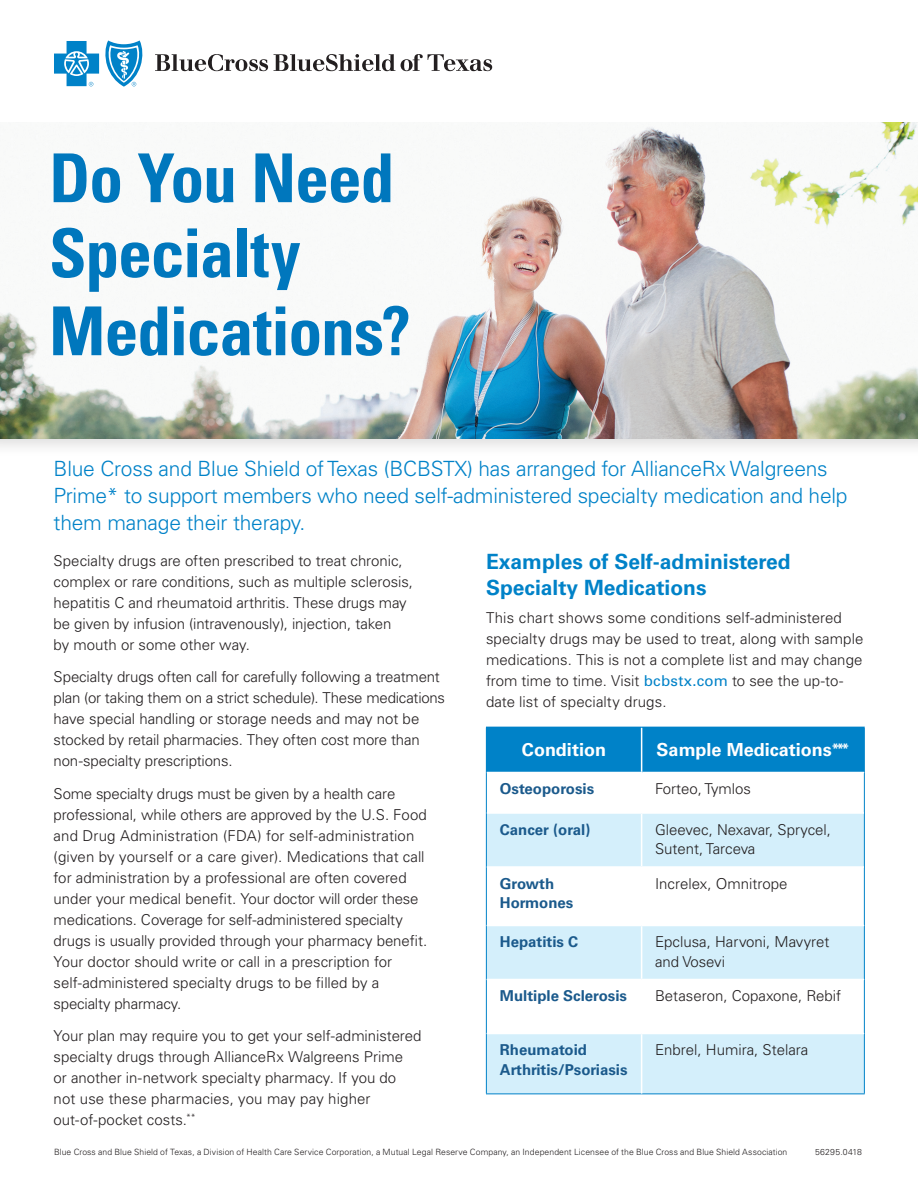
<style>
.page{position:relative;width:918px;height:1188px;background:#fff}
.page>*{position:absolute;margin:0;border:0;box-sizing:border-box;transform-origin:0 0}
.t1{font:700 condensed 67.5px/76.5px "Univers LT Std";letter-spacing:-.015em;color:#0077bd}
.t2{font:300 21px/27px "Univers LT Std";letter-spacing:-.01em;color:#0082c8}
.t3{font:700 21px/25.5px "Univers LT Std";color:#0082c8}
.t4{font:700 18px "Univers LT Std";color:#fff}
.t5{font:300 15px/21px "Univers LT Std";color:#231f20}
.t6{font:700 15px/19.5px "Univers LT Std";color:#1b5a8c}
.t7{font:300 8.7px "Univers LT Std";letter-spacing:.01em;color:#231f20}
.t8{font:300 8.7px "Univers LT Std";letter-spacing:.03em;color:#231f20}
.s1{font-weight:400;color:#0082c8}
</style>
<div class="page">
<div style="left:0;top:319px;width:918px;height:139px;background:#231f20;opacity:.17"></div>
<img style="left:0;top:122px;width:918px;height:317px">
<svg style="left:155px;top:54px;width:113px;height:17px"></svg>
<svg style="left:274px;top:54px;width:121px;height:17px"></svg>
<svg style="left:401px;top:54px;width:91px;height:17px"></svg>
<svg style="left:54px;top:40px;width:89px;height:47px"></svg>
<div style="left:486px;top:727px;width:156px;height:45px;background:#0082c8"></div>
<div style="left:642px;top:727px;width:222px;height:45px;background:#0082c8"></div>
<svg style="left:487px;top:814px;width:377px;height:280px;fill:#d4effb"></svg>
<hr style="left:641px;top:728px;width:1px;height:44px;background:#fff">
<hr style="left:642px;top:727px;width:223px;height:1px;background:#0082c8">
<hr style="left:864px;top:728px;width:1px;height:44px;background:#0082c8">
<hr style="left:486px;top:772px;width:1px;height:41px;background:#0082c8">
<hr style="left:864px;top:772px;width:1px;height:41px;background:#0082c8">
<hr style="left:486px;top:813px;width:1px;height:54px;background:#0082c8">
<hr style="left:864px;top:813px;width:1px;height:54px;background:#0082c8">
<hr style="left:486px;top:867px;width:1px;height:59px;background:#0082c8">
<hr style="left:864px;top:867px;width:1px;height:59px;background:#0082c8">
<hr style="left:486px;top:926px;width:1px;height:54px;background:#0082c8">
<hr style="left:864px;top:926px;width:1px;height:54px;background:#0082c8">
<hr style="left:486px;top:980px;width:1px;height:54px;background:#0082c8">
<hr style="left:864px;top:980px;width:1px;height:54px;background:#0082c8">
<hr style="left:486px;top:1034px;width:1px;height:60px;background:#0082c8">
<hr style="left:864px;top:1034px;width:1px;height:60px;background:#0082c8">
<hr style="left:486px;top:1094px;width:156px;height:1px;background:#0082c8">
<hr style="left:642px;top:1094px;width:223px;height:1px;background:#0082c8">
<hr style="left:642px;top:866px;width:222px;height:2px;background:#fff">
<hr style="left:642px;top:925px;width:222px;height:1px;background:#fff">
<hr style="left:642px;top:979px;width:222px;height:1px;background:#fff">
<hr style="left:642px;top:1033px;width:222px;height:1px;background:#fff">
<hr style="left:641px;top:814px;width:1px;height:52px;background:#fff">
<hr style="left:487px;top:866px;width:155px;height:2px;background:#fff">
<hr style="left:641px;top:868px;width:1px;height:57px;background:#fff">
<hr style="left:487px;top:925px;width:155px;height:1px;background:#fff">
<hr style="left:641px;top:926px;width:1px;height:53px;background:#fff">
<hr style="left:487px;top:979px;width:155px;height:1px;background:#fff">
<hr style="left:641px;top:980px;width:1px;height:53px;background:#fff">
<hr style="left:487px;top:1033px;width:155px;height:1px;background:#fff">
<hr style="left:641px;top:1034px;width:1px;height:60px;background:#fff">
<h1 class="t1" style="left:49px;top:140px;width:363px">Do You Need<br>Specialty<br>Medications?</h1>
<h2 class="t2" style="left:54px;top:456px;width:796px">Blue Cross and Blue Shield of Texas (BCBSTX) has arranged for AllianceRx Walgreens<br>Prime* to support members who need self-administered specialty medication and help them manage their therapy.</h2>
<p class="t5" style="left:54px;top:550px;width:361px">Specialty drugs are often prescribed to treat chronic, complex or rare conditions, such as multiple sclerosis, hepatitis C and rheumatoid arthritis. These drugs may be given by infusion (intravenously), injection, taken<br>by mouth or some other way.</p>
<p class="t5" style="left:54px;top:666px;width:393px">Specialty drugs often call for carefully following a treatment plan (or taking them on a strict schedule). These medications have special handling or storage needs and may not be stocked by retail pharmacies. They often cost more than non-specialty prescriptions.</p>
<p class="t5" style="left:54px;top:783px;width:375px">Some specialty drugs must be given by a health care professional, while others are approved by the U.S. Food and Drug Administration (FDA) for self-administration (given by yourself or a care giver). Medications that call for administration by a professional are often covered under your medical benefit. Your doctor will order these medications. Coverage for self-administered specialty drugs is usually provided through your pharmacy benefit.<br>Your doctor should write or call in a prescription for self-administered specialty drugs to be filled by a specialty pharmacy.</p>
<p class="t5" style="left:54px;top:1025px;width:369px">Your plan may require you to get your self-administered specialty drugs through AllianceRx Walgreens Prime<br>or another in-network specialty pharmacy. If you do not use these pharmacies, you may pay higher out-of-pocket costs.<sup>**</sup></p>
<p class="t7" style="left:54px;top:1147px;width:735px">Blue Cross and Blue Shield of Texas, a Division of Health Care Service Corporation, a Mutual Legal Reserve Company, an Independent Licensee of the Blue Cross and Blue Shield Association</p>
<p class="t8" style="left:815px;top:1147px;width:48px">56295.0418</p>
<h2 class="t3" style="left:486px;top:549px;width:306px">Examples of Self-administered<br>Specialty Medications</h2>
<p class="t5" style="left:486px;top:607px;width:379px">This chart shows some conditions self-administered specialty drugs may be used to treat, along with sample medications. This is not a complete list and may change from time to time. Visit <span class="s1">bcbstx.com</span> to see the up-to&shy;date list of specialty drugs.</p>
<p class="t4" style="left:522px;top:739px;width:86px">Condition</p>
<p class="t4" style="left:657px;top:739px;width:194px">Sample Medications<sup>***</sup></p>
<p class="t6" style="left:500px;top:779px;width:96px">Osteoporosis</p>
<p class="t5" style="left:655px;top:778px;width:97px">Forteo, Tymlos</p>
<p class="t6" style="left:500px;top:820px;width:92px">Cancer (oral)</p>
<p class="t5" style="left:655px;top:820px;width:178px;line-height:19.5px">Gleevec, Nexavar, Sprycel,<br>Sutent, Tarceva</p>
<p class="t6" style="left:500px;top:874px;width:75px">Growth<br>Hormones</p>
<p class="t5" style="left:655px;top:873px;width:134px">Increlex, Omnitrope</p>
<p class="t6" style="left:500px;top:932px;width:80px">Hepatitis C</p>
<p class="t5" style="left:655px;top:932px;width:176px;line-height:19.5px">Epclusa, Harvoni, Mavyret and Vosevi</p>
<p class="t6" style="left:500px;top:986px;width:129px">Multiple Sclerosis</p>
<p class="t5" style="left:655px;top:985px;width:188px">Betaseron, Copaxone, Rebif</p>
<p class="t6" style="left:500px;top:1040px;width:129px">Rheumatoid<br>Arthritis/Psoriasis</p>
<p class="t5" style="left:655px;top:1039px;width:155px">Enbrel, Humira, Stelara</p>
</div>
